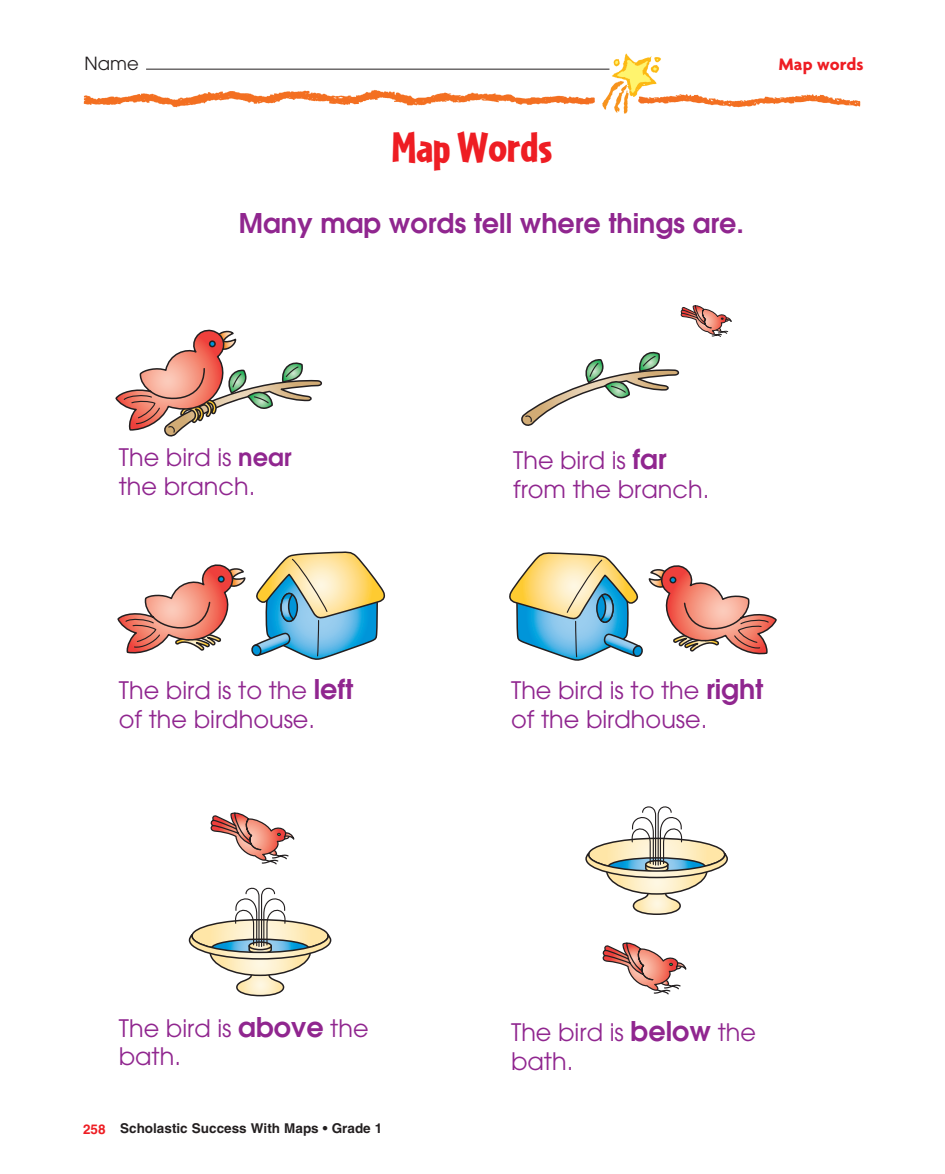
<style>
.page{position:relative;width:945px;height:1174px;background:#fff}
.page>*{position:absolute;margin:0;border:0;box-sizing:border-box;transform-origin:0 0}
.t1{font:900 45px "Cafeteria";color:#ee1d23}
.t2{font:600 27px "Avant Garde";color:#90268f}
.t3{font:24px/28.8px "Avant Garde";color:#90268f}
.t4{font:700 18px "Agenda";color:#ee1d23}
.t5{font:18px "Avant Garde";color:#231f20}
.t6{font:700 13.5px "Helvetica";color:#231f20}
.s1{font-weight:600}
.s2{font-weight:600;font-size:27px}
.s3{color:#ee1d23}
</style>
<div class="page">
<img style="left:83px;top:53px;width:778px;height:61px">
<svg style="left:115px;top:329px;width:207px;height:108px"></svg>
<svg style="left:680px;top:305px;width:51px;height:32px"></svg>
<svg style="left:521px;top:351px;width:159px;height:75px"></svg>
<svg style="left:117px;top:551px;width:269px;height:109px"></svg>
<svg style="left:509px;top:552px;width:268px;height:109px"></svg>
<svg style="left:188px;top:887px;width:144px;height:110px"></svg>
<svg style="left:585px;top:806px;width:143px;height:109px"></svg>
<svg style="left:210px;top:812px;width:84px;height:53px"></svg>
<svg style="left:602px;top:942px;width:84px;height:53px"></svg>
<hr style="left:146px;top:69px;width:463px;height:1px;background:#231f20">
<p class="t5" style="left:84px;top:52px;width:56px">Name</p>
<p class="t4" style="left:778px;top:53px;width:86px">Map words</p>
<h1 class="t1" style="left:392px;top:121px;width:162px">Map Words</h1>
<p class="t2" style="left:239px;top:205px;width:506px">Many map words tell where things are.</p>
<p class="t3" style="left:119px;top:443px;width:174px">The bird is <span class="s1">near </span>the branch.</p>
<p class="t3" style="left:513px;top:445px;width:198px">The bird is <span class="s2">far </span>from the branch.</p>
<p class="t3" style="left:119px;top:676px;width:236px">The bird is to the <span class="s2">left </span>of the birdhouse.</p>
<p class="t3" style="left:511px;top:676px;width:254px">The bird is to the <span class="s2">right </span>of the birdhouse.</p>
<p class="t3" style="left:119px;top:1013px;width:251px">The bird is <span class="s2">above</span> the bath.</p>
<p class="t3" style="left:511px;top:1018px;width:246px">The bird is <span class="s2">below</span> the bath.</p>
<p class="t6" style="left:83px;top:1120px;width:301px"><span class="s3">258</span> Scholastic Success With Maps • Grade 1</p>
</div>
